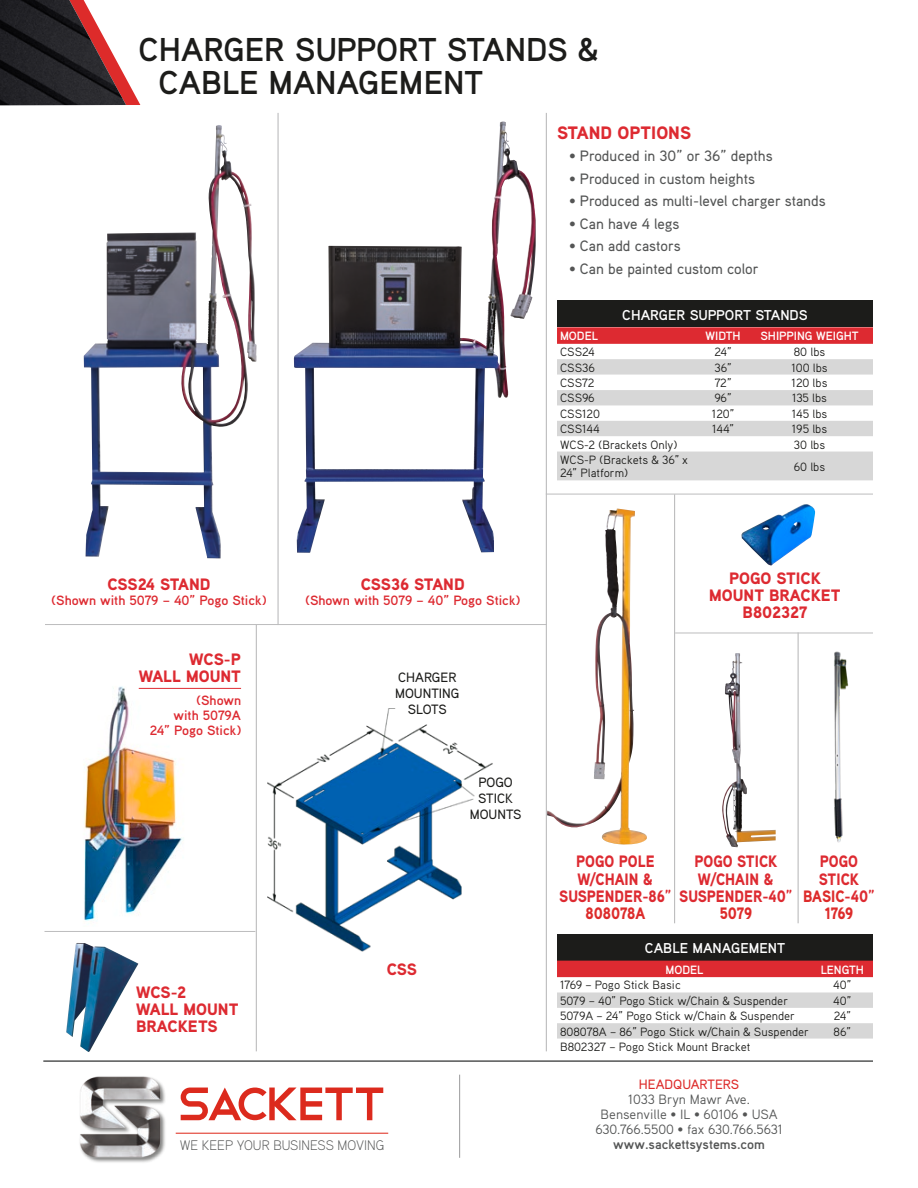
<style>
.page{position:relative;width:918px;height:1188px;background:#fff}
.page>*{position:absolute;margin:0;border:0;box-sizing:border-box;transform-origin:0 0}
.t1{font:700 33px/33px "Aaux Pro";color:#1c1c1a}
.t2{font:900 18px "Aaux Pro";color:#dd2a31}
.t3{font:900 16.5px/17.2px "Aaux Pro";color:#dd2a31;text-align:right}
.t4{font:900 16.5px/17.2px "Aaux Pro";color:#dd2a31;text-align:center;scale:.9 1}
.t5{font:900 16.5px "Aaux Pro";color:#dd2b2a;scale:.9 1}
.t6{font:500 15px "Aaux Pro";color:#545555}
.t7{font:700 14.25px "Aaux Pro";color:#fff}
.t8{font:13.8px "Aaux Pro Light SC";color:#545555}
.t9{font:700 13.5px/15px "Aaux Pro";color:#dd2a31;text-align:right}
.t10{font:13.5px/15px "Aaux Pro";color:#545555;text-align:center}
.t11{font:500 13.5px/15.9px "Aaux Pro";color:#1c1c1a;text-align:center}
.t12{font:700 13.5px "Aaux Pro";color:#545555}
.t13{font:500 13.5px "Aaux Pro";color:#dd2b2a}
.t14{font:12px/13.5px "Aaux Pro";color:#1c1c1a}
.t15{font:700 12px "Aaux Pro";color:#fff}
.s1{color:#dd2b2a}
</style>
<div class="page">
<hr style="left:45px;top:931px;width:210px;height:1px;background:#bdbdbe">
<hr style="left:45px;top:624px;width:502px;height:1px;background:#bdbdbe">
<hr style="left:546px;top:494px;width:327px;height:1px;background:#bdbdbe">
<hr style="left:43px;top:1060px;width:830px;height:2px;background:#545555">
<hr style="left:546px;top:113px;width:1px;height:938px;background:#bdbdbe">
<hr style="left:278px;top:113px;width:1px;height:512px;background:#bdbdbe">
<hr style="left:256px;top:624px;width:1px;height:427px;background:#bdbdbe">
<hr style="left:176px;top:1133px;width:212px;height:1px;background:#de2516">
<svg style="left:181px;top:1088px;width:202px;height:32px"></svg>
<img style="left:80px;top:1076px;width:85px;height:87px">
<hr style="left:459px;top:1075px;width:1px;height:83px;background:#a6a6a7">
<svg style="left:126px;top:78px;width:14px;height:27px"></svg>
<img style="left:0;top:0;width:126px;height:105px">
<img style="left:294px;top:121px;width:242px;height:432px">
<img style="left:84px;top:125px;width:173px;height:433px">
<img style="left:84px;top:686px;width:108px;height:235px">
<hr style="left:139px;top:688px;width:102px;height:1px;background:#dd2a31">
<img style="left:268px;top:708px;width:225px;height:244px">
<div style="left:557px;top:300px;width:316px;height:27px;background:#1c1c1a"></div>
<svg style="left:557px;top:327px;width:316px;height:17px;background:#dd3036"></svg>
<svg style="left:557px;top:359px;width:316px;height:121px"></svg>
<img style="left:66px;top:943px;width:72px;height:109px">
<hr style="left:675px;top:632px;width:198px;height:1px;background:#bdbdbe">
<hr style="left:674px;top:494px;width:1px;height:429px;background:#bdbdbe">
<hr style="left:798px;top:632px;width:1px;height:291px;background:#bdbdbe">
<img style="left:594px;top:509px;width:28px;height:270px">
<div style="left:557px;top:934px;width:316px;height:27px;background:#1c1c1a"></div>
<div style="left:557px;top:961px;width:316px;height:16px;background:#dd2a31"></div>
<svg style="left:557px;top:992px;width:316px;height:47px"></svg>
<img style="left:741px;top:504px;width:75px;height:62px">
<img style="left:834px;top:651px;width:15px;height:192px">
<img style="left:722px;top:653px;width:54px;height:194px">
<h1 class="t1" style="left:158px;top:32px;width:444px;text-indent:-20px">CHARGER SUPPORT STANDS &amp;<br>CABLE MANAGEMENT</h1>
<h2 class="t2" style="left:557px;top:121px;width:136px">STAND OPTIONS</h2>
<p class="t6" style="left:569px;top:147px;width:205px">• Produced in 30” or 36” depths</p>
<p class="t6" style="left:569px;top:169px;width:188px">• Produced in custom heights</p>
<p class="t6" style="left:569px;top:192px;width:258px">• Produced as multi-level charger stands</p>
<p class="t6" style="left:569px;top:214px;width:112px">• Can have 4 legs</p>
<p class="t6" style="left:569px;top:237px;width:113px">• Can add castors</p>
<p class="t6" style="left:569px;top:259px;width:191px">• Can be painted custom color</p>
<p class="t7" style="left:622px;top:306px;width:187px">CHARGER SUPPORT STANDS</p>
<h3 class="t3" style="left:107px;top:575px;width:105px">CSS24 STAND</h3>
<p class="t9" style="left:52px;top:593px;width:216px">(Shown with 5079 – 40” Pogo Stick)</p>
<h3 class="t3" style="left:139px;top:650px;width:104px">WCS-P<br>WALL MOUNT</h3>
<p class="t9" style="left:150px;top:693px;width:93px">(Shown<br>with 5079A<br>24” Pogo Stick)</p>
<h3 class="t3" style="left:136px;top:983px;width:104px;text-align:left">WCS-2<br>WALL MOUNT<br>BRACKETS</h3>
<h3 class="t3" style="left:361px;top:575px;width:106px">CSS36 STAND</h3>
<p class="t9" style="left:305px;top:593px;width:216px">(Shown with 5079 – 40” Pogo Stick)</p>
<p class="t11" style="left:395px;top:669px;width:66px">CHARGER<br>MOUNTING<br>SLOTS</p>
<p class="t11" style="left:470px;top:774px;width:53px">POGO<br>STICK<br>MOUNTS</p>
<h3 class="t3" style="left:387px;top:960px;width:32px">CSS</h3>
<p class="t15" style="left:560px;top:329px;width:39px">MODEL</p>
<p class="t15" style="left:706px;top:329px;width:37px">WIDTH</p>
<p class="t15" style="left:760px;top:329px;width:100px">SHIPPING WEIGHT</p>
<p class="t14" style="left:560px;top:345px;width:36px">CSS24</p>
<p class="t14" style="left:715px;top:345px;width:19px">24”</p>
<p class="t14" style="left:794px;top:345px;width:33px">80 lbs</p>
<p class="t14" style="left:560px;top:360px;width:36px">CSS36</p>
<p class="t14" style="left:714px;top:360px;width:19px">36”</p>
<p class="t14" style="left:791px;top:360px;width:38px">100 lbs</p>
<p class="t14" style="left:560px;top:376px;width:36px">CSS72</p>
<p class="t14" style="left:715px;top:376px;width:18px">72”</p>
<p class="t14" style="left:792px;top:376px;width:37px">120 lbs</p>
<p class="t14" style="left:560px;top:391px;width:36px">CSS96</p>
<p class="t14" style="left:715px;top:391px;width:19px">96”</p>
<p class="t14" style="left:792px;top:391px;width:37px">135 lbs</p>
<p class="t14" style="left:560px;top:407px;width:41px">CSS120</p>
<p class="t14" style="left:712px;top:407px;width:24px">120”</p>
<p class="t14" style="left:792px;top:407px;width:37px">145 lbs</p>
<p class="t14" style="left:560px;top:422px;width:41px">CSS144</p>
<p class="t14" style="left:712px;top:422px;width:24px">144”</p>
<p class="t14" style="left:792px;top:422px;width:37px">195 lbs</p>
<p class="t14" style="left:560px;top:437px;width:119px">WCS-2 (Brackets Only)</p>
<p class="t14" style="left:794px;top:437px;width:33px">30 lbs</p>
<p class="t14" style="left:560px;top:453px;width:129px">WCS-P (Brackets &amp; 36” x<br>24” Platform)</p>
<p class="t14" style="left:794px;top:459px;width:33px">60 lbs</p>
<h3 class="t3" style="left:709px;top:569px;width:133px;text-align:center">POGO STICK<br>MOUNT BRACKET<br>B802327</h3>
<h3 class="t4" style="left:559px;top:853px;width:127px">POGO POLE<br>W/CHAIN &amp;<br>SUSPENDER-86”</h3>
<h3 class="t5" style="left:586px;top:903px;width:68px">808078A</h3>
<h3 class="t4" style="left:679px;top:853px;width:128px">POGO STICK<br>W/CHAIN &amp;<br>SUSPENDER-40”</h3>
<h3 class="t5" style="left:720px;top:903px;width:38px">5079</h3>
<h3 class="t4" style="left:803px;top:853px;width:81px">POGO<br>STICK<br><span class="s1">BASIC</span>-40”<br><span class="s1">1769</span></h3>
<p class="t7" style="left:645px;top:939px;width:142px">CABLE MANAGEMENT</p>
<p class="t15" style="left:665px;top:962px;width:39px">MODEL</p>
<p class="t15" style="left:821px;top:962px;width:45px">LENGTH</p>
<p class="t14" style="left:560px;top:978px;width:122px">1769 – Pogo Stick Basic</p>
<p class="t14" style="left:833px;top:978px;width:20px">40”</p>
<p class="t14" style="left:560px;top:994px;width:230px">5079 – 40” Pogo Stick w/Chain &amp; Suspender</p>
<p class="t14" style="left:833px;top:994px;width:20px">40”</p>
<p class="t14" style="left:560px;top:1009px;width:237px">5079A – 24” Pogo Stick w/Chain &amp; Suspender</p>
<p class="t14" style="left:834px;top:1009px;width:19px">24”</p>
<p class="t14" style="left:560px;top:1024px;width:250px">808078A – 86” Pogo Stick w/Chain &amp; Suspender</p>
<p class="t14" style="left:834px;top:1024px;width:19px">86”</p>
<p class="t14" style="left:560px;top:1040px;width:192px">B802327 – Pogo Stick Mount Bracket</p>
<p class="t13" style="left:639px;top:1075px;width:102px">HEADQUARTERS</p>
<p class="t10" style="left:595px;top:1091px;width:189px">1033 Bryn Mawr Ave.<br>Bensenville • IL • 60106 • USA<br>630.766.5500 • fax 630.766.5631</p>
<p class="t8" style="left:180px;top:1136px;width:206px">WE KEEP YOUR BUSINESS MOVING</p>
<p class="t12" style="left:613px;top:1135px;width:153px">www.sackettsystems.com</p>
</div>
